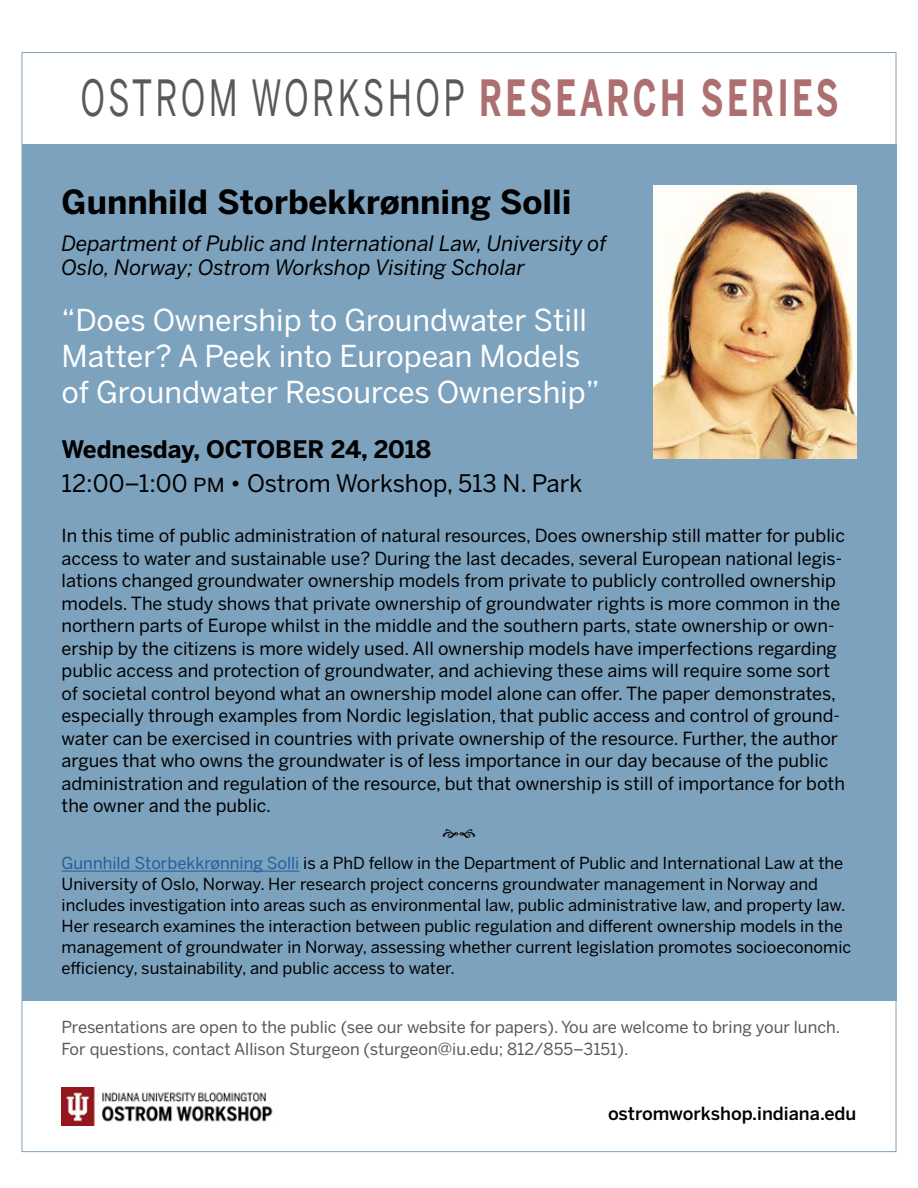
<style>
.page{position:relative;width:918px;height:1188px;background:#fff}
.page>*{position:absolute;margin:0;border:0;box-sizing:border-box;transform-origin:0 0}
.t1{font:49.5px "Benton Sans";letter-spacing:.1em;color:#58595b;scale:.67 1}
.t2{font:700 33px "Benton Sans";color:#000}
.t3{font:30px/36px "Benton Sans";color:#fff}
.t4{font:24px "Benton Sans";color:#000}
.t5{font:700 24px "Benton Sans";color:#000}
.t6{font:italic 21px/24px "Benton Sans";color:#000}
.t7{font:18px/22.5px "Benton Sans";color:#000}
.t8{font:500 18px "Benton Sans";color:#000}
.t9{font:16.5px/21px "Benton Sans";color:#000}
.t10{font:16.5px/22.5px "Benton Sans";color:#58595b}
.s1{font-weight:700;color:#ad6f6f}
.s2{color:#215e9e}
</style>
<div class="page">
<div style="left:22px;top:144px;width:874px;height:857px;background:#7da2bd"></div>
<hr style="left:62px;top:871px;width:237px;height:1px;background:#215e9e">
<img style="left:62px;top:1087px;width:211px;height:39px">
<img style="left:653px;top:185px;width:203px;height:274px">
<p class="t1" style="left:80px;top:68px;width:1133px">OSTROM WORKSHOP <span class="s1">RESEARCH SERIES</span></p>
<p class="t2" style="left:62px;top:181px;width:512px">Gunnhild Storbekkrønning Solli</p>
<p class="t6" style="left:62px;top:232px;width:546px">Department of Public and International Law, University of<br>Oslo, Norway; Ostrom Workshop Visiting Scholar</p>
<p class="t3" style="left:62px;top:302px;width:540px">“Does Ownership to Groundwater Still<br>Matter? A Peek into European Models of Groundwater Resources Ownership”</p>
<p class="t5" style="left:62px;top:435px;width:371px">Wednesday, OCTOBER 24, 2018</p>
<p class="t4" style="left:62px;top:469px;width:522px">12:00–1:00 pm • Ostrom Workshop, 513 N. Park</p>
<p class="t7" style="left:62px;top:525px;width:785px">In this time of public administration of natural resources, Does ownership still matter for public access to water and sustainable use? During the last decades, several European national legis&shy;lations changed groundwater ownership models from private to publicly controlled ownership models. The study shows that private ownership of groundwater rights is more common in the northern parts of Europe whilst in the middle and the southern parts, state ownership or own&shy;ership by the citizens is more widely used. All ownership models have imperfections regarding public access and protection of groundwater, and achieving these aims will require some sort of societal control beyond what an ownership model alone can offer. The paper demonstrates, especially through examples from Nordic legislation, that public access and control of ground&shy;water can be exercised in countries with private ownership of the resource. Further, the author argues that who owns the groundwater is of less importance in our day because of the public administration and regulation of the resource, but that ownership is still of importance for both the owner and the public.</p>
<p class="t9" style="left:62px;top:853px;width:791px"><span class="s2">Gunnhild Storbekkrønning Solli</span> is a PhD fellow in the Department of Public and International Law at the University of Oslo, Norway. Her research project concerns groundwater management in Norway and includes investigation into areas such as environmental law, public administrative law, and property law.<br>Her research examines the interaction between public regulation and different ownership models in the management of groundwater in Norway, assessing whether current legislation promotes socioeconomic efficiency, sustainability, and public access to water.</p>
<p class="t10" style="left:62px;top:1015px;width:780px">Presentations are open to the public (see our website for papers). You are welcome to bring your lunch.<br>For questions, contact Allison Sturgeon (sturgeon@iu.edu; 812/855–3151).</p>
<p class="t8" style="left:608px;top:1103px;width:250px">ostromworkshop.indiana.edu</p>
</div>
